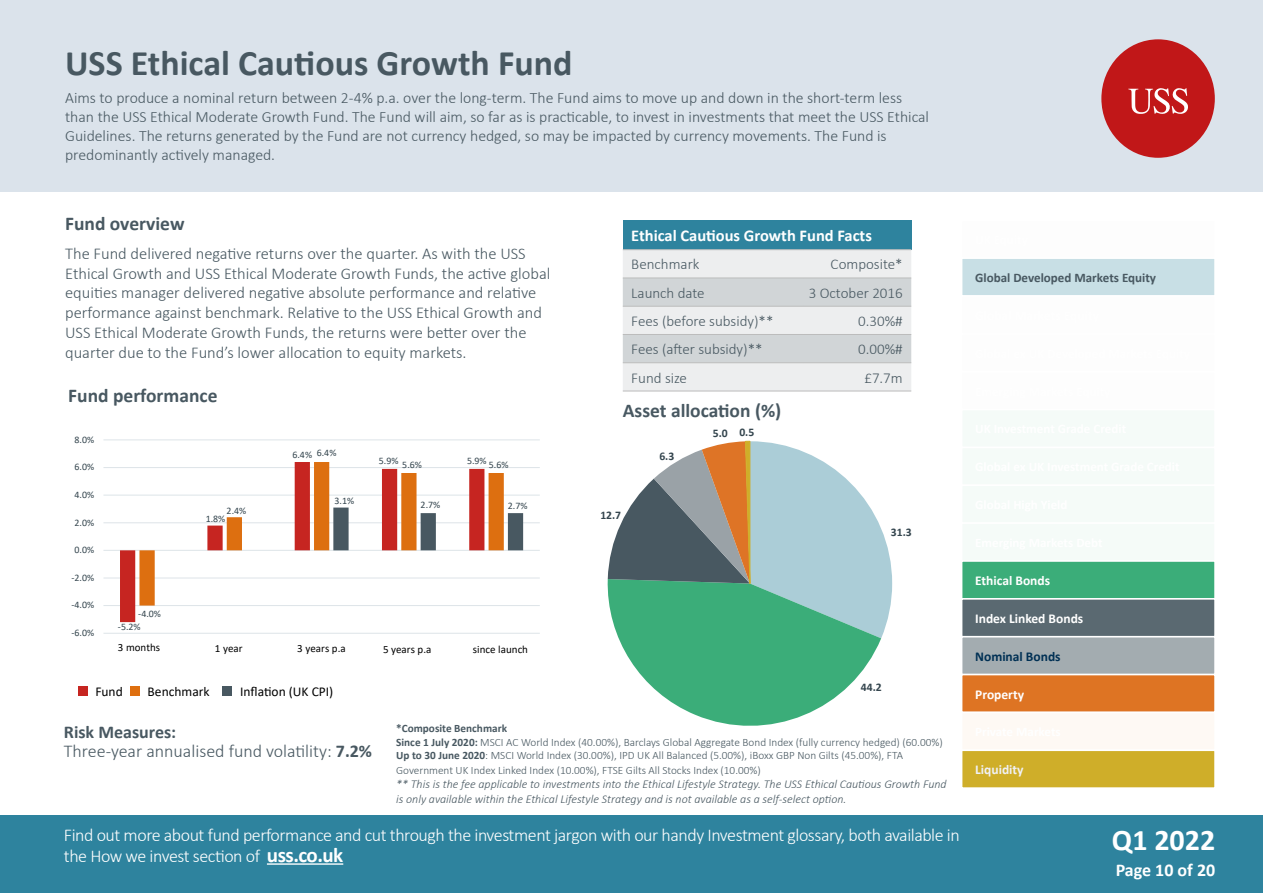
<style>
.page{position:relative;width:1263px;height:893px;background:#fff}
.page>*{position:absolute;margin:0;border:0;box-sizing:border-box;transform-origin:0 0}
.t1{font:700 36px "Calibri";color:#485861}
.t2{font:700 30px "Calibri";color:#fff}
.t3{font:700 19.5px "Calibri";color:#485861}
.t4{font:300 18px/21px "Calibri";letter-spacing:-.025em;color:#fff}
.t5{font:300 18px/19.5px "Calibri";color:#485861}
.t6{font:700 18px "Calibri";color:#fff}
.t7{font:300 16.5px/19.8px "Calibri";color:#485861}
.t8{font:700 16.5px "Calibri";color:#fff}
.t9{font:300 15.75px/18.9px "Calibri";color:#485861}
.t10{font:300 15px "Calibri";color:#485861}
.t11{font:700 13.5px "Calibri";color:#fff}
.t12{font:13.5px "Calibri";color:#000}
.t13{font:700 13.5px "Calibri";color:#003054}
.t14{font:700 13.5px "Calibri";color:#f0f1f5}
.t15{font:700 13.05px "Calibri";color:#485861}
.t16{font:italic 300 12px/14.4px "Calibri";color:#485861}
.t17{font:700 11.7px "Calibri";color:#34454e}
.t18{font:300 11.25px/13.8px "Calibri";color:#485861}
.t19{font:10.95px "Calibri";letter-spacing:.005em;color:#000}
.t20{font:9.9px "Calibri";color:#34454e}
.s1{font-weight:700}
.s2{font-weight:700;font-size:21px}
</style>
<div class="page">
<div style="left:0;top:0;width:1263px;height:191px;background:#dbe3eb"></div>
<div style="left:0;top:815px;width:1263px;height:78px;background:#2e839e"></div>
<svg style="left:1101px;top:39px;width:114px;height:119px"></svg>
<div style="left:623px;top:220px;width:288px;height:30px;background:#2e839e"></div>
<svg style="left:623px;top:250px;width:288px;height:141px;background:#e1e3e4"></svg>
<hr style="left:623px;top:249px;width:181px;height:1px;background:#bcbcbc">
<hr style="left:804px;top:249px;width:107px;height:1px;background:#bcbcbc">
<hr style="left:623px;top:278px;width:181px;height:1px;background:#bcbcbc">
<hr style="left:804px;top:278px;width:107px;height:1px;background:#bcbcbc">
<hr style="left:623px;top:306px;width:181px;height:1px;background:#bcbcbc">
<hr style="left:804px;top:306px;width:107px;height:1px;background:#bcbcbc">
<hr style="left:623px;top:334px;width:181px;height:1px;background:#bcbcbc">
<hr style="left:804px;top:334px;width:107px;height:1px;background:#bcbcbc">
<hr style="left:623px;top:362px;width:181px;height:1px;background:#bcbcbc">
<hr style="left:804px;top:362px;width:107px;height:1px;background:#bcbcbc">
<hr style="left:623px;top:391px;width:181px;height:1px;background:#bcbcbc">
<hr style="left:804px;top:391px;width:107px;height:1px;background:#bcbcbc">
<div style="left:130px;top:686px;width:9px;height:9px;background:#de6f0f"></div>
<div style="left:962px;top:258px;width:253px;height:38px;background:#c8dfe5"></div>
<div style="left:961px;top:257px;width:255px;height:40px;border:2px solid #fff"></div>
<div style="left:961px;top:295px;width:255px;height:40px;border:2px solid #fff"></div>
<div style="left:962px;top:410px;width:253px;height:37px;background:#f5fbf8"></div>
<div style="left:962px;top:447px;width:253px;height:38px;background:#f5fbf8"></div>
<div style="left:962px;top:485px;width:253px;height:38px;background:#f5fbf8"></div>
<div style="left:962px;top:523px;width:253px;height:38px;background:#f5fbf8"></div>
<div style="left:962px;top:561px;width:253px;height:38px;background:#3bad79"></div>
<div style="left:961px;top:560px;width:255px;height:39px;border:2px solid #fff"></div>
<div style="left:962px;top:599px;width:253px;height:38px;background:#5a6971"></div>
<div style="left:961px;top:598px;width:255px;height:39px;border:2px solid #fff"></div>
<div style="left:962px;top:637px;width:253px;height:37px;background:#a3acb0"></div>
<div style="left:961px;top:636px;width:255px;height:39px;border:2px solid #fff"></div>
<div style="left:962px;top:675px;width:253px;height:37px;background:#de7423"></div>
<div style="left:961px;top:674px;width:255px;height:39px;border:2px solid #fff"></div>
<div style="left:962px;top:712px;width:253px;height:38px;background:#fef9f4"></div>
<div style="left:961px;top:712px;width:255px;height:39px;border:2px solid #fff"></div>
<div style="left:962px;top:750px;width:253px;height:38px;background:#cfae29"></div>
<div style="left:961px;top:749px;width:255px;height:40px;border:2px solid #fff"></div>
<div style="left:78px;top:686px;width:9px;height:10px;background:#c62521"></div>
<div style="left:223px;top:686px;width:9px;height:10px;background:#485861"></div>
<hr style="left:267px;top:863px;width:76px;height:2px;background:#fff">
<hr style="left:103px;top:633px;width:437px;height:1px;background:#dde4e8">
<hr style="left:103px;top:605px;width:437px;height:1px;background:#dde4e8">
<hr style="left:103px;top:578px;width:437px;height:1px;background:#dde4e8">
<hr style="left:103px;top:550px;width:437px;height:1px;background:#dde4e8">
<hr style="left:103px;top:522px;width:437px;height:1px;background:#dde4e8">
<hr style="left:103px;top:495px;width:437px;height:1px;background:#dde4e8">
<hr style="left:103px;top:467px;width:437px;height:1px;background:#dde4e8">
<hr style="left:103px;top:439px;width:437px;height:1px;background:#dde4e8">
<svg style="left:120px;top:494px;width:19px;height:128px"></svg>
<svg style="left:139px;top:462px;width:365px;height:144px"></svg>
<svg style="left:333px;top:508px;width:190px;height:42px"></svg>
<svg style="left:607px;top:579px;width:274px;height:147px;fill:#3bad79"></svg>
<svg style="left:608px;top:440px;width:284px;height:199px"></svg>
<h1 class="t1" style="left:65px;top:38px;width:509px">USS Ethical Cautious Growth Fund</h1>
<p class="t9" style="left:65px;top:88px;width:865px">Aims to produce a nominal return between 2-4% p.a. over the long-term. The Fund aims to move up and down in the short-term less than the USS Ethical Moderate Growth Fund. The Fund will aim, so far as is practicable, to invest in investments that meet the USS Ethical Guidelines. The returns generated by the Fund are not currency hedged, so may be impacted by currency movements. The Fund is predominantly actively managed.</p>
<p class="t3" style="left:65px;top:210px;width:121px">Fund overview</p>
<p class="t7" style="left:65px;top:243px;width:487px">The Fund delivered negative returns over the quarter. As with the USS Ethical Growth and USS Ethical Moderate Growth Funds, the active global equities manager delivered negative absolute performance and relative performance against benchmark. Relative to the USS Ethical Growth and USS Ethical Moderate Growth Funds, the returns were better over the quarter due to the Fund’s lower allocation to equity markets.</p>
<p class="t3" style="left:68px;top:382px;width:151px">Fund performance</p>
<p class="t20" style="left:75px;top:432px;width:21px">8.0%</p>
<p class="t20" style="left:75px;top:460px;width:21px">6.0%</p>
<p class="t20" style="left:75px;top:488px;width:21px">4.0%</p>
<p class="t20" style="left:75px;top:515px;width:21px">2.0%</p>
<p class="t20" style="left:75px;top:543px;width:21px">0.0%</p>
<p class="t20" style="left:71px;top:571px;width:24px">-2.0%</p>
<p class="t20" style="left:71px;top:598px;width:24px">-4.0%</p>
<p class="t20" style="left:71px;top:626px;width:24px">-6.0%</p>
<p class="t20" style="left:138px;top:607px;width:24px">-4.0%</p>
<p class="t20" style="left:118px;top:620px;width:24px">-5.2%</p>
<p class="t20" style="left:227px;top:503px;width:21px">2.4%</p>
<p class="t20" style="left:206px;top:512px;width:21px">1.8%</p>
<p class="t20" style="left:317px;top:446px;width:21px">6.4%</p>
<p class="t20" style="left:292px;top:448px;width:21px">6.4%</p>
<p class="t20" style="left:334px;top:494px;width:21px">3.1%</p>
<p class="t20" style="left:379px;top:454px;width:21px">5.9%</p>
<p class="t20" style="left:467px;top:454px;width:21px">5.9%</p>
<p class="t20" style="left:402px;top:458px;width:21px">5.6%</p>
<p class="t20" style="left:489px;top:458px;width:21px">5.6%</p>
<p class="t20" style="left:421px;top:498px;width:21px">2.7%</p>
<p class="t20" style="left:508px;top:499px;width:21px">2.7%</p>
<p class="t19" style="left:118px;top:640px;width:44px">3 months</p>
<p class="t19" style="left:215px;top:641px;width:29px">1 year</p>
<p class="t19" style="left:297px;top:641px;width:50px">3 years p.a</p>
<p class="t19" style="left:473px;top:642px;width:57px">since launch</p>
<p class="t19" style="left:383px;top:641px;width:50px">5 years p.a</p>
<p class="t8" style="left:631px;top:224px;width:242px">Ethical Cautious Growth Fund Facts</p>
<p class="t10" style="left:631px;top:255px;width:70px">Benchmark</p>
<p class="t10" style="left:831px;top:255px;width:74px">Composite*</p>
<p class="t10" style="left:631px;top:283px;width:75px">Launch date</p>
<p class="t10" style="left:809px;top:283px;width:95px">3 October 2016</p>
<p class="t10" style="left:631px;top:312px;width:144px">Fees (before subsidy)**</p>
<p class="t10" style="left:858px;top:312px;width:46px">0.30%#</p>
<p class="t10" style="left:631px;top:340px;width:133px">Fees (after subsidy)**</p>
<p class="t10" style="left:858px;top:340px;width:46px">0.00%#</p>
<p class="t10" style="left:631px;top:368px;width:57px">Fund size</p>
<p class="t10" style="left:864px;top:368px;width:40px">£7.7m</p>
<p class="t3" style="left:623px;top:396px;width:160px">Asset allocation (%)</p>
<p class="t17" style="left:600px;top:507px;width:22px">12.7</p>
<p class="t17" style="left:659px;top:448px;width:16px">6.3</p>
<p class="t17" style="left:713px;top:424px;width:43px">5.0 0.5</p>
<p class="t17" style="left:891px;top:524px;width:22px">31.3</p>
<p class="t17" style="left:861px;top:679px;width:22px">44.2</p>
<p class="t12" style="left:240px;top:682px;width:95px">Inflation (UK CPI)</p>
<p class="t12" style="left:95px;top:682px;width:29px">Fund</p>
<p class="t12" style="left:148px;top:682px;width:64px">Benchmark</p>
<p class="t5" style="left:64px;top:722px;width:310px"><span class="s1">Risk Measures:<br></span>Three-year annualised fund volatility: <span class="s1">7.2%</span></p>
<p class="t18" style="left:396px;top:722px;width:548px"><span class="s1">*Composite Benchmark<br>Since 1 July 2020:</span> MSCI AC World Index (40.00%), Barclays Global Aggregate Bond Index (fully currency hedged) (60.00%)<br><span class="s1">Up to 30 June 2020</span>: MSCI World Index (30.00%), IPD UK All Balanced (5.00%), iBoxx GBP Non Gilts (45.00%), FTA Government UK Index Linked Index (10.00%), FTSE Gilts All Stocks Index (10.00%)</p>
<p class="t16" style="left:396px;top:777px;width:552px">** This is the fee applicable to investments into the Ethical Lifestyle Strategy. The USS Ethical Cautious Growth Fund is only available within the Ethical Lifestyle Strategy and is not available as a self-select option.</p>
<p class="t4" style="left:64px;top:824px;width:897px">Find out more about fund performance and cut through the investment jargon with our handy Investment glossary, both available in the How we invest section of <span class="s2">uss.co.uk</span></p>
<p class="t15" style="left:975px;top:268px;width:182px">Global Developed Markets Equity</p>
<p class="t11" style="left:975px;top:571px;width:76px">Ethical Bonds</p>
<p class="t11" style="left:975px;top:609px;width:110px">Index Linked Bonds</p>
<p class="t13" style="left:975px;top:647px;width:87px">Nominal Bonds</p>
<p class="t11" style="left:975px;top:684px;width:50px">Property</p>
<p class="t14" style="left:975px;top:760px;width:50px">Liquidity</p>
<h2 class="t2" style="left:1112px;top:818px;width:105px">Q1 2022</h2>
<p class="t6" style="left:1116px;top:858px;width:101px">Page 10 of 20</p>
</div>
